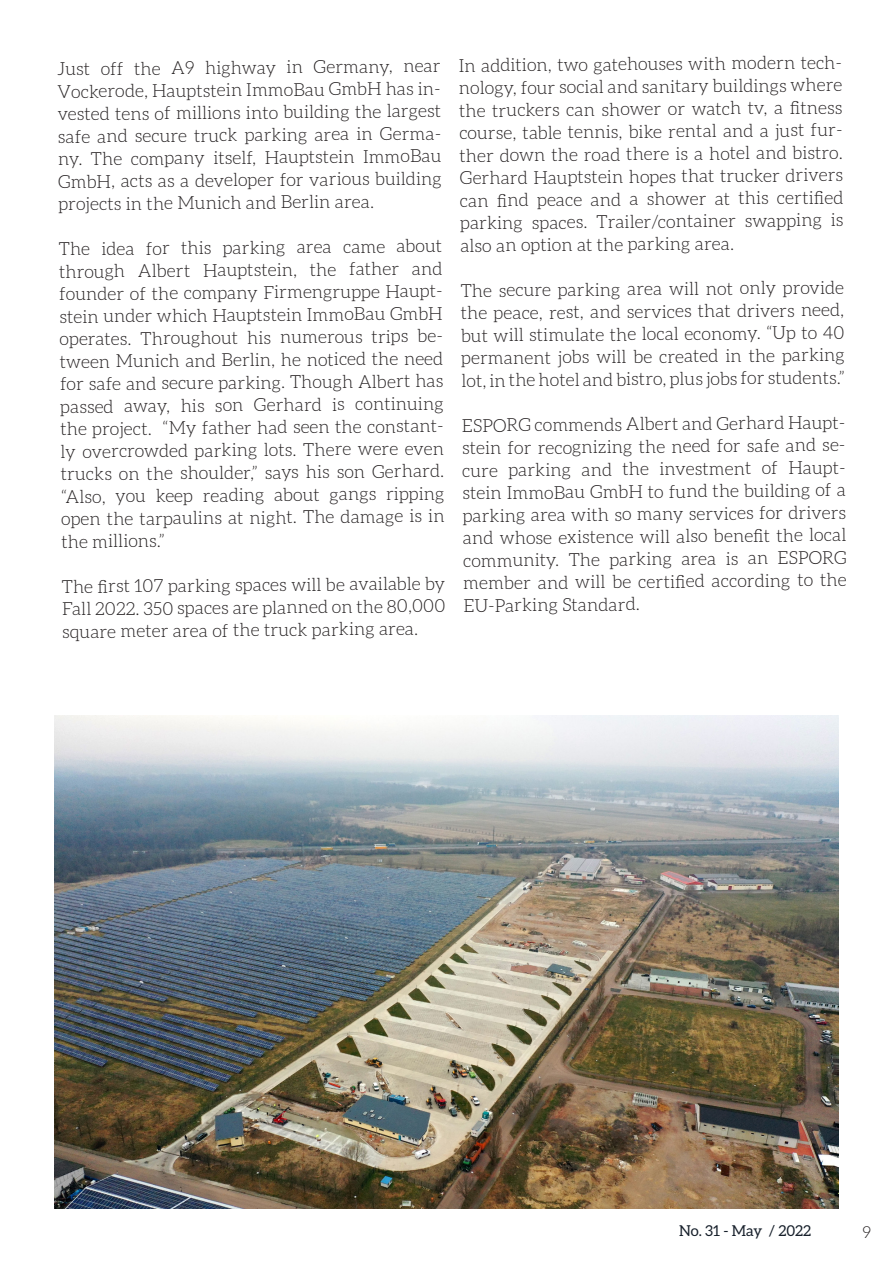
<style>
.page{position:relative;width:893px;height:1263px;background:#fff}
.page>*{position:absolute;margin:0;border:0;box-sizing:border-box;transform-origin:0 0}
.t1{font:300 18px/22.6px "Aleo";letter-spacing:-.01em;color:#231f20;text-align:justify}
.t2{font:300 16.5px "Aleo";color:#231f20}
.t3{font:15px "Aleo";color:#17202b}
</style>
<div class="page">
<img style="left:54px;top:716px;width:785px;height:493px">
<p class="t1" style="left:57px;top:56px;width:386px">Just off the A9 highway in Germany, near Vockerode, Hauptstein ImmoBau GmbH has in&shy;vested tens of millions into building the largest safe and secure truck parking area in Germa&shy;ny. The company itself, Hauptstein ImmoBau GmbH, acts as a developer for various building projects in the Munich and Berlin area.</p>
<p class="t1" style="left:59px;top:236px;width:387px;text-align:left">The idea for this parking area came about through Albert Hauptstein, the father and founder of the company Firmengruppe Haupt&shy;stein under which Hauptstein ImmoBau GmbH operates. Throughout his numerous trips be&shy;tween Munich and Berlin, he noticed the need for safe and secure parking. Though Albert has passed away, his son Gerhard is continuing the project. “My father had seen the constant&shy;ly overcrowded parking lots. There were even trucks on the shoulder,” says his son Gerhard. “Also, you keep reading about gangs ripping open the tarpaulins at night. The damage is in the millions.”</p>
<p class="t1" style="left:62px;top:574px;width:385px">The first 107 parking spaces will be available by Fall 2022. 350 spaces are planned on the 80,000 square meter area of the truck parking area.</p>
<p class="t1" style="left:459px;top:53px;width:387px">In addition, two gatehouses with modern tech&shy;nology, four social and sanitary buildings where the truckers can shower or watch tv, a fitness course, table tennis, bike rental and a just fur&shy;ther down the road there is a hotel and bistro.<br>Gerhard Hauptstein hopes that trucker drivers can find peace and a shower at this certified parking spaces. Trailer/container swapping is also an option at the parking area.</p>
<p class="t1" style="left:461px;top:278px;width:386px">The secure parking area will not only provide the peace, rest, and services that drivers need, but will stimulate the local economy. “Up to 40 permanent jobs will be created in the parking lot, in the hotel and bistro, plus jobs for students.”</p>
<p class="t1" style="left:462px;top:412px;width:387px">ESPORG commends Albert and Gerhard Haupt&shy;stein for recognizing the need for safe and se&shy;cure parking and the investment of Haupt&shy;stein ImmoBau GmbH to fund the building of a parking area with so many services for drivers and whose existence will also benefit the local community. The parking area is an ESPORG member and will be certified according to the EU-Parking Standard.</p>
<p class="t3" style="left:679px;top:1222px;width:133px">No. 31 - May / 2022</p>
<p class="t2" style="left:862px;top:1223px;width:10px">9</p>
</div>
